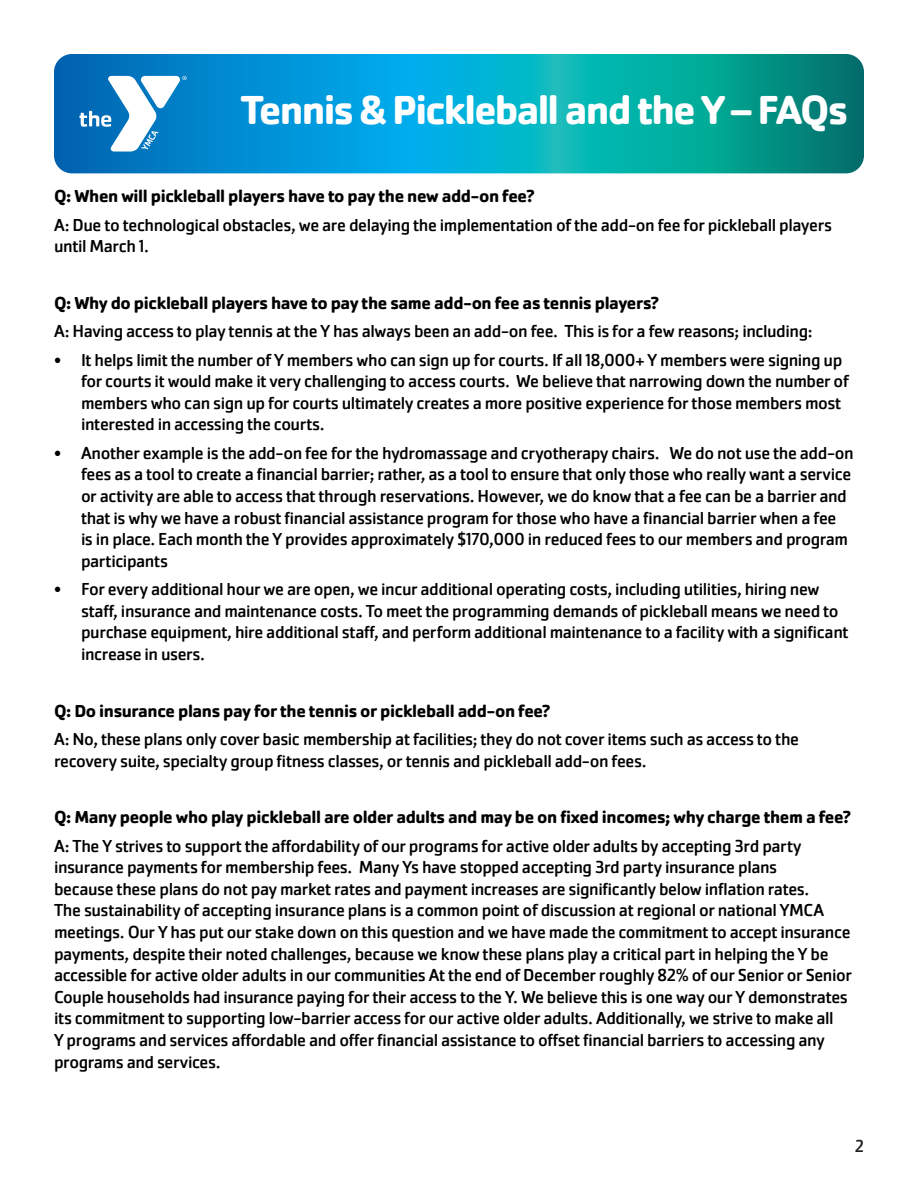
<style>
.page{position:relative;width:918px;height:1188px;background:#fff}
.page>*{position:absolute;margin:0;border:0;box-sizing:border-box;transform-origin:0 0}
.t1{font:700 42px "Cachet Pro";letter-spacing:-.04em;color:#fff}
.t2{font:18px/21.6px "Cachet Pro";letter-spacing:-.025em;color:#000}
.t3{font:700 18px "Cachet Pro";letter-spacing:-.02em;color:#000}
.t4{font:18px "Cachet Pro";color:#231f20}
</style>
<div class="page">
<svg style="left:54px;top:54px;width:810px;height:119px;background:#029dba"></svg>
<svg style="left:79px;top:76px;width:108px;height:76px"></svg>
<p class="t1" style="left:241px;top:84px;width:609px">Tennis &amp; Pickleball and the Y – FAQs</p>
<p class="t3" style="left:54px;top:185px;width:482px">Q: When will pickleball players have to pay the new add-on fee?</p>
<p class="t2" style="left:54px;top:214px;width:780px">A: Due to technological obstacles, we are delaying the implementation of the add-on fee for pickleball players until March 1.</p>
<p class="t3" style="left:54px;top:292px;width:606px">Q: Why do pickleball players have to pay the same add-on fee as tennis players?</p>
<p class="t2" style="left:54px;top:321px;width:760px">A: Having access to play tennis at the Y has always been an add-on fee. This is for a few reasons; including:</p>
<p class="t2" style="left:81px;top:349px;width:769px;text-indent:-27px">• It helps limit the number of Y members who can sign up for courts. If all 18,000+ Y members were signing up for courts it would make it very challenging to access courts. We believe that narrowing down the number of members who can sign up for courts ultimately creates a more positive experience for those members most interested in accessing the courts.</p>
<p class="t2" style="left:81px;top:442px;width:774px;text-indent:-27px">• Another example is the add-on fee for the hydromassage and cryotherapy chairs. We do not use the add-on fees as a tool to create a financial barrier; rather, as a tool to ensure that only those who really want a service or activity are able to access that through reservations. However, we do know that a fee can be a barrier and that is why we have a robust financial assistance program for those who have a financial barrier when a fee<br>is in place. Each month the Y provides approximately $170,000 in reduced fees to our members and program participants</p>
<p class="t2" style="left:81px;top:579px;width:769px;text-indent:-27px">• For every additional hour we are open, we incur additional operating costs, including utilities, hiring new staff, insurance and maintenance costs. To meet the programming demands of pickleball means we need to purchase equipment, hire additional staff, and perform additional maintenance to a facility with a significant increase in users.</p>
<p class="t3" style="left:54px;top:699px;width:498px">Q: Do insurance plans pay for the tennis or pickleball add-on fee?</p>
<p class="t2" style="left:54px;top:728px;width:747px">A: No, these plans only cover basic membership at facilities; they do not cover items such as access to the recovery suite, specialty group fitness classes, or tennis and pickleball add-on fees.</p>
<p class="t3" style="left:54px;top:806px;width:798px">Q: Many people who play pickleball are older adults and may be on fixed incomes; why charge them a fee?</p>
<p class="t2" style="left:54px;top:835px;width:799px">A: The Y strives to support the affordability of our programs for active older adults by accepting 3rd party insurance payments for membership fees. Many Ys have stopped accepting 3rd party insurance plans<br>because these plans do not pay market rates and payment increases are significantly below inflation rates.<br>The sustainability of accepting insurance plans is a common point of discussion at regional or national YMCA meetings. Our Y has put our stake down on this question and we have made the commitment to accept insurance payments, despite their noted challenges, because we know these plans play a critical part in helping the Y be accessible for active older adults in our communities At the end of December roughly 82% of our Senior or Senior Couple households had insurance paying for their access to the Y. We believe this is one way our Y demonstrates its commitment to supporting low-barrier access for our active older adults. Additionally, we strive to make all<br>Y programs and services affordable and offer financial assistance to offset financial barriers to accessing any programs and services.</p>
<p class="t4" style="left:855px;top:1136px;width:11px">2</p>
</div>
